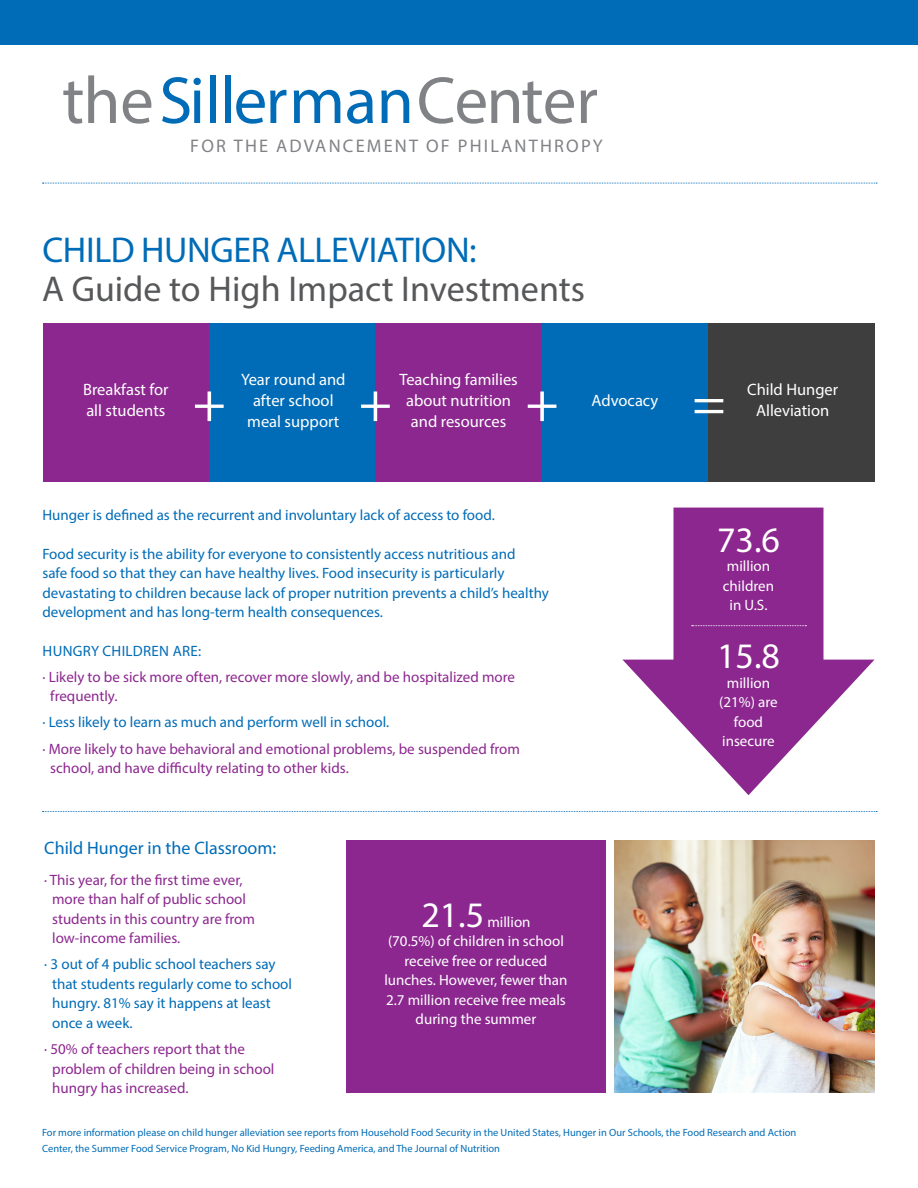
<style>
.page{position:relative;width:918px;height:1188px;background:#fff}
.page>*{position:absolute;margin:0;border:0;box-sizing:border-box;transform-origin:0 0}
.t1{font:67.05px "Myriad Pro";letter-spacing:-.01em;color:#808285}
.t2{font:55.65px "Myriad Pro";color:#fff}
.t3{font:36px/39px "Myriad Pro";letter-spacing:-.005em;color:#57585a}
.t4{font:36px "Myriad Pro";color:#fff}
.t5{font:18.3px "Myriad Pro";letter-spacing:.12em;color:#808285}
.t6{font:18px "Myriad Pro";color:#006cb7}
.t7{font:16.5px/21px "Myriad Pro";color:#fff;text-align:center}
.t8{font:15px/19.5px "Myriad Pro";color:#006cb7}
.t9{font:15px/19.5px "Myriad Pro";color:#8c278f}
.t10{font:15px/19.5px "Myriad Pro";color:#fff;text-align:center}
.t11{font:15px "Myriad Pro";letter-spacing:.02em;color:#006cb7}
.t12{font:10.5px/16.5px "Myriad Pro";color:#006cb7}
.s1{color:#006cb7}
</style>
<div class="page">
<svg style="left:42px;top:811px;width:835px;height:1px"></svg>
<div style="left:673px;top:508px;width:150px;height:173px;background:#8c278f"></div>
<svg style="left:623px;top:660px;width:251px;height:135px"></svg>
<svg style="left:42px;top:183px;width:835px;height:1px"></svg>
<div style="left:0;top:0;width:918px;height:45px;background:#006cb7"></div>
<div style="left:43px;top:323px;width:167px;height:158px;background:#8c278f"></div>
<div style="left:210px;top:323px;width:166px;height:158px;background:#006cb7"></div>
<div style="left:375px;top:323px;width:167px;height:158px;background:#8c278f"></div>
<div style="left:542px;top:323px;width:166px;height:158px;background:#006cb7"></div>
<div style="left:708px;top:323px;width:167px;height:158px;background:#3e3e3f"></div>
<svg style="left:692px;top:625px;width:114px;height:1px"></svg>
<div style="left:346px;top:840px;width:260px;height:253px;background:#8c278f"></div>
<img style="left:615px;top:840px;width:260px;height:253px">
<p class="t1" style="left:62px;top:59px;width:537px">the<span class="s1">Sillerman</span> Center</p>
<p class="t5" style="left:190px;top:134px;width:414px">FOR THE ADVANCEMENT OF PHILANTHROPY</p>
<p class="t3" style="left:42px;top:230px;width:544px"><span class="s1">CHILD HUNGER ALLEVIATION:<br></span>A Guide to High Impact Investments</p>
<p class="t7" style="left:83px;top:379px;width:87px;text-align:left">Breakfast for all students</p>
<p class="t7" style="left:241px;top:369px;width:106px">Year round and after school meal support</p>
<p class="t7" style="left:399px;top:369px;width:120px">Teaching families about nutrition and resources</p>
<p class="t7" style="left:747px;top:379px;width:93px">Child Hunger</p>
<p class="t2" style="left:193px;top:368px;width:35px">+</p>
<p class="t2" style="left:359px;top:368px;width:35px">+</p>
<p class="t2" style="left:526px;top:368px;width:35px">+</p>
<p class="t2" style="left:692px;top:368px;width:35px">=</p>
<p class="t7" style="left:756px;top:400px;width:75px">Alleviation</p>
<p class="t7" style="left:592px;top:390px;width:68px">Advocacy</p>
<p class="t8" style="left:42px;top:505px;width:454px">Hunger is defined as the recurrent and involuntary lack of access to food.</p>
<p class="t8" style="left:42px;top:544px;width:508px">Food security is the ability for everyone to consistently access nutritious and<br>safe food so that they can have healthy lives. Food insecurity is particularly devastating to children because lack of proper nutrition prevents a child’s healthy development and has long-term health consequences.</p>
<p class="t11" style="left:43px;top:642px;width:160px">HUNGRY CHILDREN ARE:</p>
<p class="t9" style="left:50px;top:667px;width:466px;text-indent:-8px">· Likely to be sick more often, recover more slowly, and be hospitalized more frequently.</p>
<p class="t8" style="left:42px;top:712px;width:348px">· Less likely to learn as much and perform well in school.</p>
<p class="t9" style="left:50px;top:739px;width:471px;text-indent:-8px">· More likely to have behavioral and emotional problems, be suspended from school, and have difficulty relating to other kids.</p>
<p class="t6" style="left:44px;top:837px;width:233px">Child Hunger in the Classroom:</p>
<p class="t9" style="left:52px;top:870px;width:204px;text-indent:-8px">· This year, for the first time ever, more than half of public school students in this country are from low-income families.</p>
<p class="t8" style="left:52px;top:954px;width:241px;text-indent:-8px">· 3 out of 4 public school teachers say that students regularly come to school hungry. 81% say it happens at least once a week.</p>
<p class="t9" style="left:52px;top:1039px;width:224px;text-indent:-8px">· 50% of teachers report that the problem of children being in school hungry has increased.</p>
<p class="t4" style="left:421px;top:893px;width:64px">21.5</p>
<p class="t10" style="left:487px;top:912px;width:45px">million</p>
<p class="t10" style="left:388px;top:931px;width:177px">(70.5%) of children in school</p>
<p class="t10" style="left:404px;top:951px;width:144px">receive free or reduced</p>
<p class="t10" style="left:384px;top:970px;width:185px">lunches. However, fewer than</p>
<p class="t10" style="left:386px;top:990px;width:181px">2.7 million receive free meals</p>
<p class="t10" style="left:416px;top:1009px;width:122px">during the summer</p>
<p class="t4" style="left:717px;top:517px;width:64px">73.6</p>
<p class="t10" style="left:723px;top:556px;width:53px">million children in U.S.</p>
<p class="t4" style="left:717px;top:634px;width:64px">15.8</p>
<p class="t10" style="left:719px;top:672px;width:60px">million (21%) are food insecure</p>
<p class="t12" style="left:42px;top:1124px;width:756px">For more information please on child hunger alleviation see reports from Household Food Security in the United States, Hunger in Our Schools, the Food Research and Action<br>Center, the Summer Food Service Program, No Kid Hungry, Feeding America, and The Journal of Nutrition</p>
</div>
